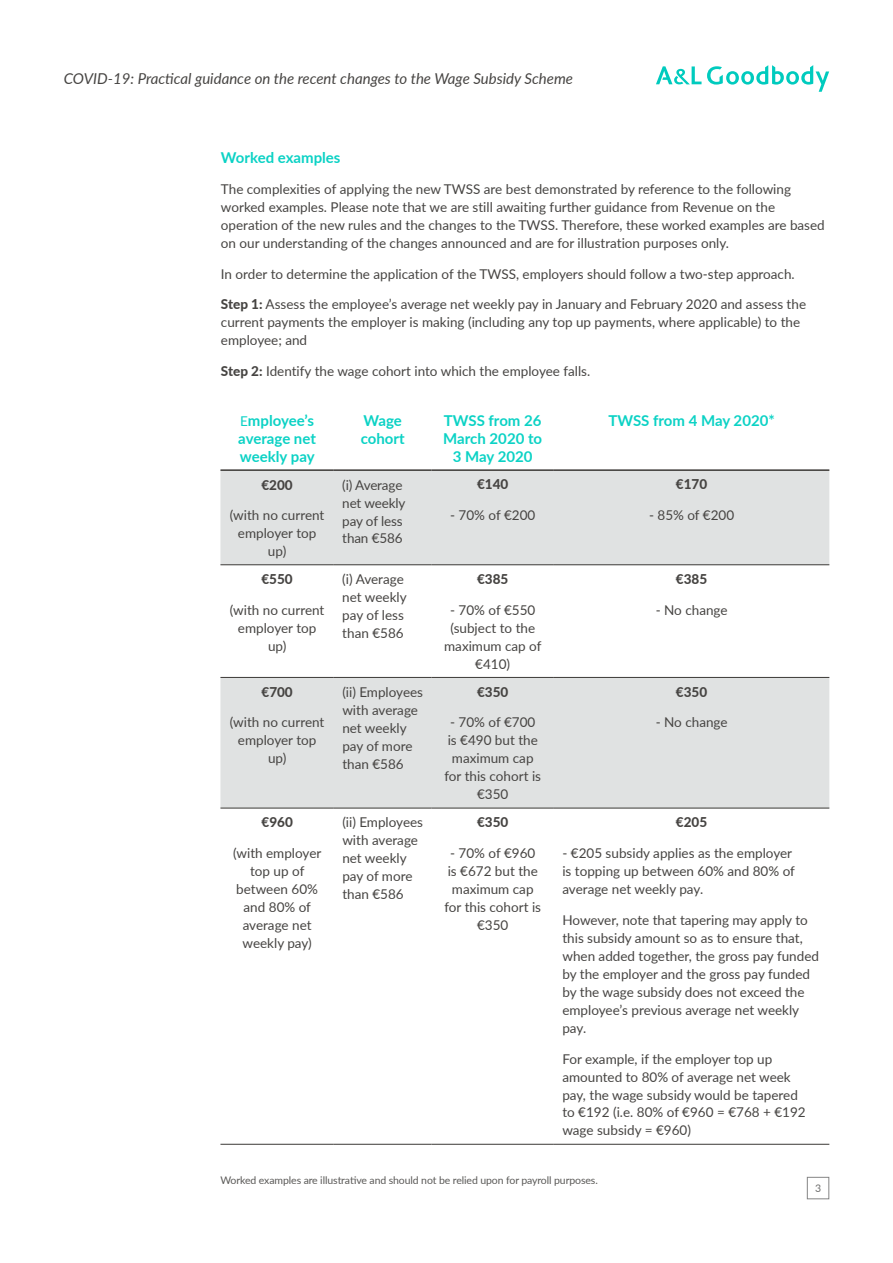
<style>
.page{position:relative;width:893px;height:1263px;background:#fff}
.page>*{position:absolute;margin:0;border:0;box-sizing:border-box;transform-origin:0 0}
.t1{font:700 15px/18px "Lato";color:#0bd2c5}
.t2{font:italic 15px "Lato";color:#464442}
.t3{font:13.5px/18px "Lato";color:#464442}
.t4{font:800 13.5px "Lato";color:#464442}
.t5{font:10.5px "Lato";letter-spacing:-.01em;color:#5a5957}
.t6{font:10.5px "Lato";color:#6f6f6e}
.s1{font-weight:800}
.s2{font-weight:400;font-size:13.5px}
</style>
<div class="page">
<svg style="left:656px;top:66px;width:45px;height:18px"></svg>
<svg style="left:707px;top:65px;width:122px;height:27px"></svg>
<div style="left:807px;top:1177px;width:22px;height:22px;border:1px solid #858585"></div>
<svg style="left:220px;top:471px;width:609px;height:337px;fill:#e0e2e2"></svg>
<hr style="left:220px;top:469px;width:114px;height:2px;background:#3b3936">
<hr style="left:334px;top:469px;width:98px;height:2px;background:#3b3936">
<hr style="left:432px;top:469px;width:122px;height:2px;background:#3b3936">
<hr style="left:554px;top:469px;width:275px;height:2px;background:#3b3936">
<hr style="left:220px;top:564px;width:114px;height:1px;background:#3b3936">
<hr style="left:334px;top:564px;width:98px;height:1px;background:#3b3936">
<hr style="left:432px;top:564px;width:122px;height:1px;background:#3b3936">
<hr style="left:554px;top:564px;width:275px;height:1px;background:#3b3936">
<hr style="left:220px;top:677px;width:114px;height:1px;background:#3b3936">
<hr style="left:334px;top:677px;width:98px;height:1px;background:#3b3936">
<hr style="left:432px;top:677px;width:122px;height:1px;background:#3b3936">
<hr style="left:554px;top:677px;width:275px;height:1px;background:#3b3936">
<hr style="left:220px;top:808px;width:114px;height:1px;background:#3b3936">
<hr style="left:334px;top:808px;width:98px;height:1px;background:#3b3936">
<hr style="left:432px;top:808px;width:122px;height:1px;background:#3b3936">
<hr style="left:554px;top:808px;width:275px;height:1px;background:#3b3936">
<hr style="left:220px;top:1144px;width:114px;height:1px;background:#3b3936">
<hr style="left:334px;top:1144px;width:98px;height:1px;background:#3b3936">
<hr style="left:432px;top:1144px;width:122px;height:1px;background:#3b3936">
<hr style="left:554px;top:1144px;width:275px;height:1px;background:#3b3936">
<p class="t2" style="left:64px;top:68px;width:511px">COVID-19: Practical guidance on the recent changes to the Wage Subsidy Scheme</p>
<p class="t1" style="left:221px;top:148px;width:121px">Worked examples</p>
<p class="t3" style="left:221px;top:179px;width:605px">The complexities of applying the new TWSS are best demonstrated by reference to the following worked examples. Please note that we are still awaiting further guidance from Revenue on the operation of the new rules and the changes to the TWSS. Therefore, these worked examples are based on our understanding of the changes announced and are for illustration purposes only.</p>
<p class="t3" style="left:221px;top:264px;width:575px">In order to determine the application of the TWSS, employers should follow a two-step approach.</p>
<p class="t3" style="left:221px;top:295px;width:587px"><span class="s1">Step 1:</span> Assess the employee’s average net weekly pay in January and February 2020 and assess the current payments the employer is making (including any top up payments, where applicable) to the employee; and</p>
<p class="t3" style="left:221px;top:362px;width:371px"><span class="s1">Step 2:</span> Identify the wage cohort into which the employee falls.</p>
<p class="t1" style="left:238px;top:410px;width:79px"><span class="s2">E</span>mployee’s average net weekly pay</p>
<p class="t1" style="left:361px;top:410px;width:45px">Wage cohort</p>
<p class="t1" style="left:443px;top:410px;width:100px;text-align:center">TWSS from 26<br>March 2020 to<br>3 May 2020</p>
<p class="t1" style="left:608px;top:410px;width:168px">TWSS from 4 May 2020*</p>
<p class="t4" style="left:261px;top:475px;width:33px">€200</p>
<p class="t3" style="left:230px;top:506px;width:96px;text-align:center">(with no current employer top up)</p>
<p class="t3" style="left:342px;top:475px;width:65px">(i) Average net weekly pay of less than €586</p>
<p class="t4" style="left:477px;top:474px;width:33px">€140</p>
<p class="t4" style="left:676px;top:474px;width:33px">€170</p>
<p class="t3" style="left:649px;top:506px;width:87px">- 85% of €200</p>
<p class="t3" style="left:450px;top:506px;width:87px">- 70% of €200</p>
<p class="t4" style="left:261px;top:569px;width:33px">€550</p>
<p class="t3" style="left:230px;top:600px;width:96px;text-align:center">(with no current employer top up)</p>
<p class="t4" style="left:261px;top:682px;width:33px">€700</p>
<p class="t3" style="left:230px;top:713px;width:96px;text-align:center">(with no current employer top up)</p>
<p class="t3" style="left:342px;top:570px;width:66px">(i) Average net weekly pay of less than €586</p>
<p class="t4" style="left:477px;top:569px;width:33px">€385</p>
<p class="t3" style="left:444px;top:600px;width:99px;text-align:center">- 70% of €550 (subject to the maximum cap of €410)</p>
<p class="t3" style="left:342px;top:682px;width:82px">(ii) Employees with average net weekly pay of more than €586</p>
<p class="t4" style="left:477px;top:682px;width:33px">€350</p>
<p class="t3" style="left:444px;top:713px;width:98px;text-align:center">- 70% of €700 is €490 but the maximum cap for this cohort is €350</p>
<p class="t4" style="left:676px;top:569px;width:33px">€385</p>
<p class="t3" style="left:656px;top:600px;width:73px">- No change</p>
<p class="t4" style="left:676px;top:682px;width:33px">€350</p>
<p class="t3" style="left:656px;top:713px;width:73px">- No change</p>
<p class="t3" style="left:342px;top:813px;width:82px">(ii) Employees with average net weekly pay of more than €586</p>
<p class="t4" style="left:477px;top:812px;width:33px">€350</p>
<p class="t4" style="left:676px;top:812px;width:33px">€205</p>
<p class="t3" style="left:562px;top:843px;width:234px">- €205 subsidy applies as the employer is topping up between 60% and 80% of average net weekly pay.</p>
<p class="t3" style="left:562px;top:910px;width:258px">However, note that tapering may apply to this subsidy amount so as to ensure that, when added together, the gross pay funded by the employer and the gross pay funded by the wage subsidy does not exceed the employee’s previous average net weekly pay.</p>
<p class="t3" style="left:562px;top:1049px;width:245px">For example, if the employer top up amounted to 80% of average net week pay, the wage subsidy would be tapered to €192 (i.e. 80% of €960 = €768 + €192 wage subsidy = €960)</p>
<p class="t5" style="left:220px;top:1173px;width:379px">Worked examples are illustrative and should not be relied upon for payroll purposes.</p>
<p class="t4" style="left:261px;top:812px;width:33px">€960</p>
<p class="t3" style="left:233px;top:843px;width:90px;text-align:center">(with employer top up of between 60% and 80% of average net weekly pay)</p>
<p class="t3" style="left:444px;top:843px;width:98px;text-align:center">- 70% of €960 is €672 but the maximum cap for this cohort is €350</p>
<p class="t6" style="left:815px;top:1181px;width:8px">3</p>
</div>
